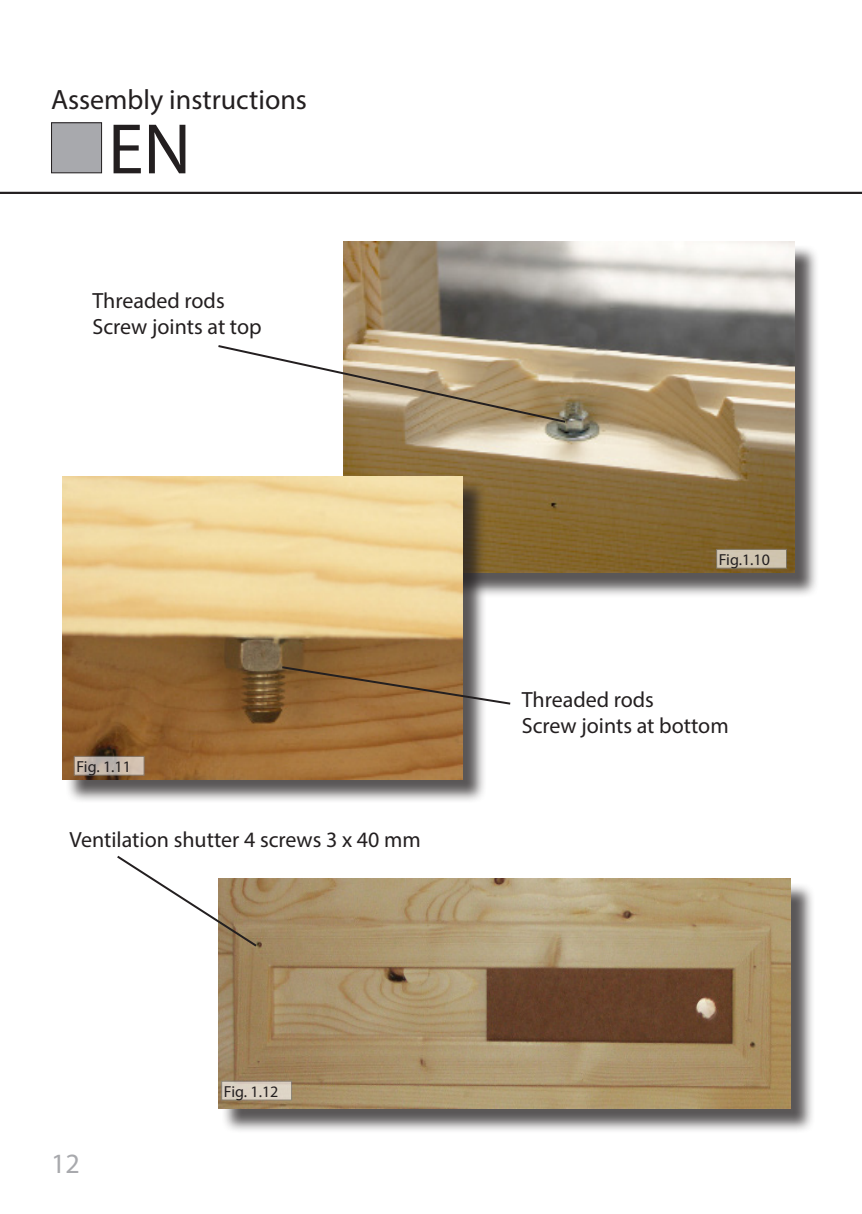
<style>
.page{position:relative;width:862px;height:1214px;background:#fff}
.page>*{position:absolute;margin:0;border:0;box-sizing:border-box;transform-origin:0 0}
.t1{font:72px "Myriad Pro";color:#231f20}
.t2{font:28px "Myriad Pro";color:#231f20}
.t3{font:28px "Myriad Pro";color:#a8a9ad}
.t4{font:22px "Myriad Pro";color:#231f20}
.t5{font:16px "Myriad Pro";color:#231f20}
</style>
<div class="page">
<div style="left:221px;top:881px;width:594px;height:252px;background:#231f20;opacity:.75"></div>
<img style="left:219px;top:878px;width:572px;height:230px">
<div style="left:347px;top:244px;width:472px;height:354px;background:#231f20;opacity:.75"></div>
<img style="left:343px;top:241px;width:451px;height:332px">
<div style="left:66px;top:479px;width:421px;height:324px;background:#231f20;opacity:.75"></div>
<img style="left:62px;top:476px;width:400px;height:303px">
<hr style="left:0;top:192px;width:862px;height:2px;background:#231f20">
<div style="left:52px;top:123px;width:50px;height:50px;background:#a8a9ad"></div>
<div style="left:51px;top:122px;width:51px;height:51px;border:1px solid #231f20"></div>
<div style="left:221px;top:1080px;width:71px;height:20px;background:#ddd3c5;border:1px solid #808285"></div>
<svg style="left:74px;top:755px;width:71px;height:20px"></svg>
<div style="left:716px;top:549px;width:71px;height:19px;background:#d0c5b1;border:1px solid #808285"></div>
<svg style="left:218px;top:343px;width:349px;height:81px"></svg>
<svg style="left:280px;top:665px;width:231px;height:40px;background:#9b7953"></svg>
<svg style="left:117px;top:855px;width:142px;height:93px"></svg>
<p class="t2" style="left:51px;top:83px;width:257px">Assembly instructions</p>
<p class="t1" style="left:108px;top:105px;width:84px">EN</p>
<p class="t4" style="left:92px;top:287px;width:134px">Threaded rods</p>
<p class="t4" style="left:92px;top:313px;width:171px">Screw joints at top</p>
<p class="t5" style="left:77px;top:756px;width:56px">Fig. 1.11</p>
<p class="t4" style="left:69px;top:826px;width:353px">Ventilation shutter 4 screws 3 x 40 mm</p>
<p class="t3" style="left:51px;top:1146px;width:30px">12</p>
<p class="t5" style="left:224px;top:1081px;width:56px">Fig. 1.12</p>
<p class="t5" style="left:719px;top:549px;width:53px">Fig.1.10</p>
<p class="t4" style="left:522px;top:685px;width:134px">Threaded rods</p>
<p class="t4" style="left:522px;top:712px;width:208px">Screw joints at bottom</p>
</div>
